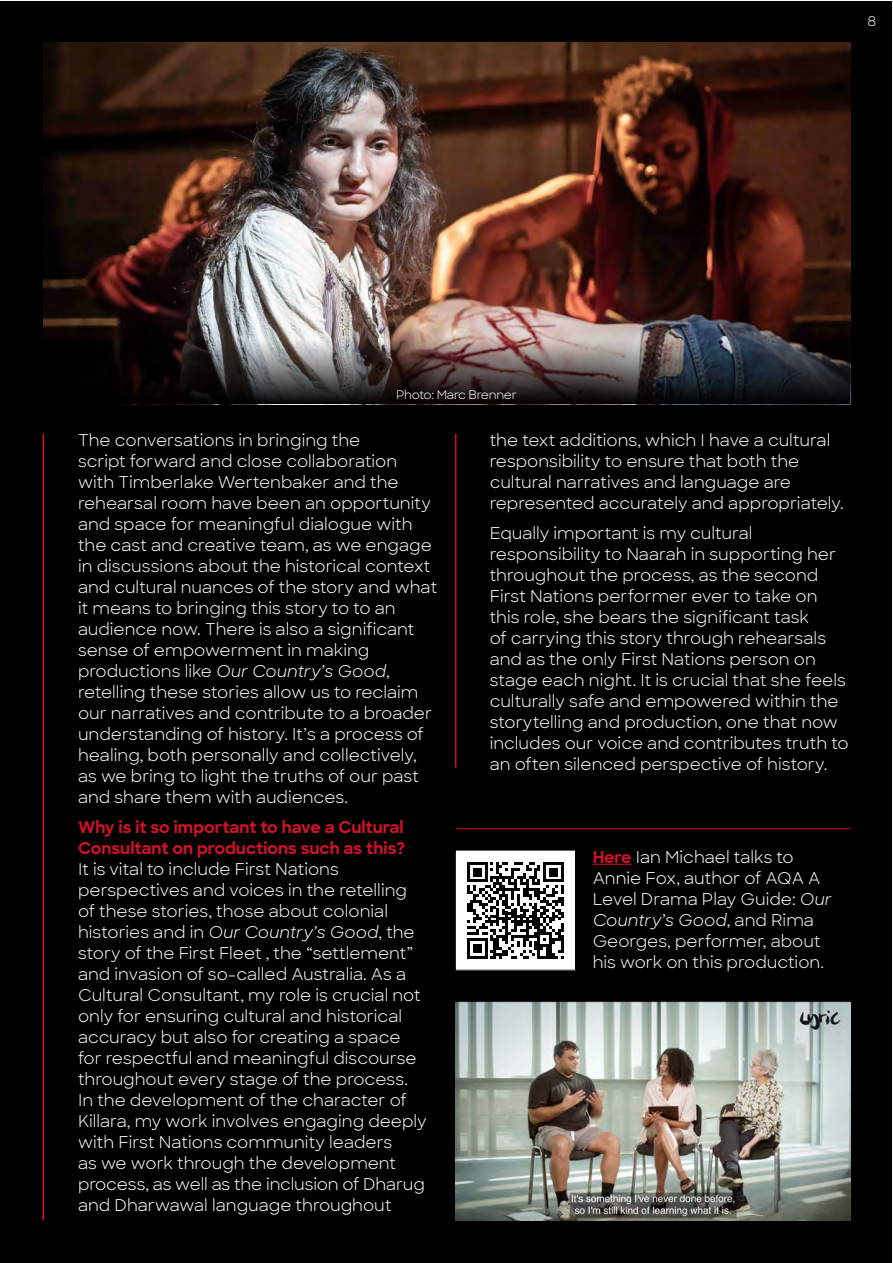
<style>
.page{position:relative;width:893px;height:1263px;background:#fff}
.page>*{position:absolute;margin:0;border:0;box-sizing:border-box;transform-origin:0 0}
.t1{font:16.5px/21px "Sharp Sans";color:#fff}
.t2{font:700 16.5px/21px "Sharp Sans";color:#d51229}
.t3{font:13.5px "Sharp Sans";color:#fff}
.t4{font:12px "Sharp Sans";letter-spacing:-.025em;color:#fff}
.s1{font-style:italic}
.s2{font-weight:700;color:#d51229}
</style>
<div class="page">
<div style="left:1px;top:1px;width:891px;height:1261px;background:#000"></div>
<hr style="left:456px;top:828px;width:394px;height:1px;background:#d51229">
<hr style="left:593px;top:864px;width:39px;height:1px;background:#d51229">
<hr style="left:43px;top:434px;width:1px;height:786px;background:#d51229">
<hr style="left:455px;top:434px;width:1px;height:333px;background:#d51229">
<img style="left:43px;top:43px;width:807px;height:294px">
<img style="left:44px;top:327px;width:806px;height:75px">
<div style="left:455px;top:850px;width:120px;height:120px;background:#fff"></div>
<svg style="left:467px;top:862px;width:97px;height:96px"></svg>
<div style="left:455px;top:850px;width:121px;height:120px;border:1px solid #000"></div>
<img style="left:455px;top:1001px;width:395px;height:219px">
<p class="t3" style="left:867px;top:11px;width:10px">8</p>
<p class="t4" style="left:396px;top:386px;width:122px">Photo: Marc Brenner</p>
<p class="t1" style="left:78px;top:429px;width:361px">The conversations in bringing the<br>script forward and close collaboration with Timberlake Wertenbaker and the rehearsal room have been an opportunity and space for meaningful dialogue with the cast and creative team, as we engage in discussions about the historical context and cultural nuances of the story and what it means to bringing this story to to an audience now. There is also a significant sense of empowerment in making productions like <span class="s1">Our Country’s Good</span>, retelling these stories allow us to reclaim our narratives and contribute to a broader understanding of history. It’s a process of healing, both personally and collectively, as we bring to light the truths of our past and share them with audiences.</p>
<p class="t2" style="left:78px;top:816px;width:329px">Why is it so important to have a Cultural<br>Consultant on productions such as this?</p>
<p class="t1" style="left:78px;top:857px;width:350px">It is vital to include First Nations perspectives and voices in the retelling of these stories, those about colonial histories and in <span class="s1">Our Country’s Good</span>, the story of the First Fleet , the “settlement” and invasion of so-called Australia. As a Cultural Consultant, my role is crucial not only for ensuring cultural and historical accuracy but also for creating a space for respectful and meaningful discourse throughout every stage of the process.<br>In the development of the character of Killara, my work involves engaging deeply with First Nations community leaders<br>as we work through the development process, as well as the inclusion of Dharug and Dharwawal language throughout</p>
<p class="t1" style="left:490px;top:429px;width:356px">the text additions, which I have a cultural responsibility to ensure that both the cultural narratives and language are represented accurately and appropriately.</p>
<p class="t1" style="left:490px;top:521px;width:360px">Equally important is my cultural responsibility to Naarah in supporting her throughout the process, as the second First Nations performer ever to take on this role, she bears the significant task<br>of carrying this story through rehearsals and as the only First Nations person on stage each night. It is crucial that she feels culturally safe and empowered within the storytelling and production, one that now includes our voice and contributes truth to an often silenced perspective of history.</p>
<p class="t1" style="left:593px;top:846px;width:240px"><span class="s2">Here</span> Ian Michael talks to<br>Annie Fox, author of AQA A<br>Level Drama Play Guide: <span class="s1">Our<br>Country’s Good</span>, and Rima<br>Georges, performer, about his work on this production.</p>
</div>
